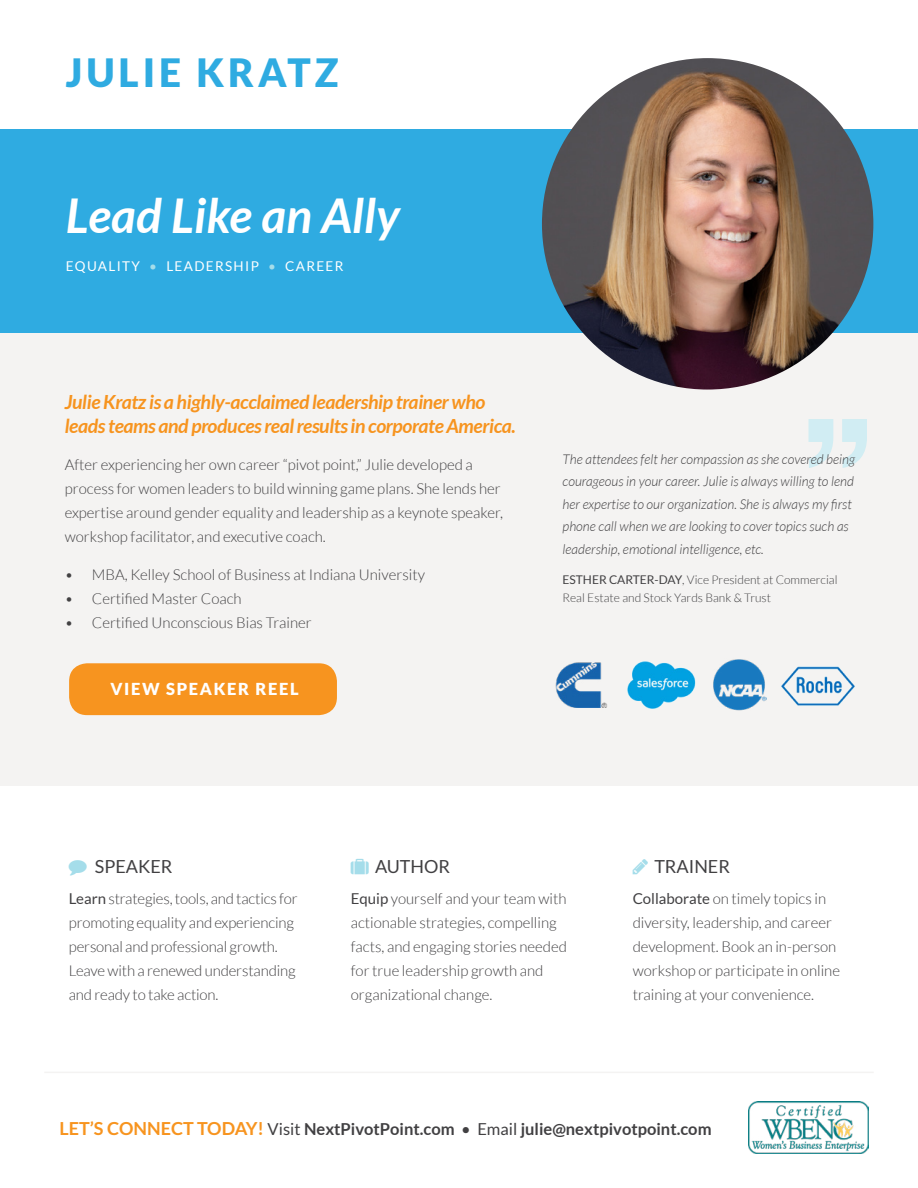
<style>
.page{position:relative;width:918px;height:1188px;background:#fff}
.page>*{position:absolute;margin:0;border:0;box-sizing:border-box;transform-origin:0 0}
.t1{font:italic 700 48px "Lato";color:#fff}
.t2{font:900 39px "Lato";letter-spacing:.1em;color:#2fabe1}
.t3{font:italic 700 19.5px/24px "Lato";letter-spacing:-.02em;color:#f7941f}
.t4{font:18px "Lato";color:#414042}
.t5{font:700 16.5px "Lato";color:#414042}
.t6{font:900 16.5px "Lato";letter-spacing:.1em;color:#fff}
.t7{font:300 15px/24px "Lato";color:#414042}
.t8{font:italic 300 13.5px/22.5px "Lato";color:#414042}
.t9{font:13.5px "Lato";letter-spacing:.1em;color:#fff}
.t10{font:300 12px/18px "Lato";color:#414042}
.s1{color:#a5ddea}
.s2{font-weight:400}
.s3{font-size:18px;color:#f7941f}
</style>
<div class="page">
<div style="left:0;top:333px;width:918px;height:453px;background:#f4f3f2"></div>
<div style="left:0;top:130px;width:918px;height:203px;background:#2fabe1"></div>
<svg style="left:809px;top:419px;width:58px;height:49px"></svg>
<div style="left:69px;top:663px;width:268px;height:52px;background:#f7941f;border-radius:18px"></div>
<img style="left:555px;top:662px;width:52px;height:46px">
<img style="left:781px;top:666px;width:74px;height:40px">
<img style="left:627px;top:661px;width:69px;height:48px">
<img style="left:713px;top:659px;width:53px;height:52px">
<img style="left:542px;top:58px;width:331px;height:332px;border-radius:166px">
<hr style="left:44px;top:1072px;width:830px;height:1px;background:#f4f3f2">
<img style="left:748px;top:1101px;width:120px;height:52px">
<h2 class="t2" style="left:66px;top:50px;width:274px">JULIE KRATZ</h2>
<h1 class="t1" style="left:66px;top:188px;width:336px">Lead Like an Ally</h1>
<p class="t9" style="left:66px;top:258px;width:279px">EQUALITY <span class="s1">•</span> LEADERSHIP <span class="s1">•</span> CAREER</p>
<h3 class="t3" style="left:65px;top:390px;width:453px">Julie Kratz is a highly-acclaimed leadership trainer who leads teams and produces real results in corporate America.</h3>
<p class="t7" style="left:65px;top:453px;width:440px">After experiencing her own career “pivot point,” Julie developed a process for women leaders to build winning game plans. She lends her expertise around gender equality and leadership as a keynote speaker, workshop facilitator, and executive coach.</p>
<p class="t7" style="left:65px;top:562px;width:362px">• MBA, Kelley School of Business at Indiana University</p>
<p class="t7" style="left:65px;top:586px;width:178px">• Certified Master Coach</p>
<p class="t7" style="left:65px;top:610px;width:248px">• Certified Unconscious Bias Trainer</p>
<p class="t6" style="left:110px;top:679px;width:190px">VIEW SPEAKER REEL</p>
<p class="t8" style="left:563px;top:448px;width:294px">The attendees felt her compassion as she covered being courageous in your career. Julie is always willing to lend her expertise to our organization. She is always my first phone call when we are looking to cover topics such as leadership, emotional intelligence, etc.</p>
<p class="t10" style="left:563px;top:571px;width:276px"><span class="s2">ESTHER CARTER-DAY</span>, Vice President at Commercial<br>Real Estate and Stock Yards Bank &amp; Trust</p>
<p class="t4" style="left:69px;top:856px;width:105px"><span class="s1">◆</span> SPEAKER</p>
<p class="t7" style="left:69px;top:886px;width:230px"><span class="s2">Learn</span> strategies, tools, and tactics for promoting equality and experiencing personal and professional growth.<br>Leave with a renewed understanding and ready to take action.</p>
<p class="t4" style="left:375px;top:856px;width:77px">AUTHOR</p>
<p class="t7" style="left:351px;top:886px;width:218px"><span class="s2">Equip</span> yourself and your team with actionable strategies, compelling facts, and engaging stories needed for true leadership growth and organizational change.</p>
<p class="t4" style="left:654px;top:856px;width:77px">TRAINER</p>
<p class="t7" style="left:633px;top:886px;width:209px"><span class="s2">Collaborate</span> on timely topics in diversity, leadership, and career development. Book an in-person workshop or participate in online training at your convenience.</p>
<p class="t5" style="left:60px;top:1119px;width:653px"><span class="s3">LET’S CONNECT TODAY!</span> <span class="s2">Visit</span> NextPivotPoint.com <span class="s2">• Email</span> julie@nextpivotpoint.com</p>
</div>
